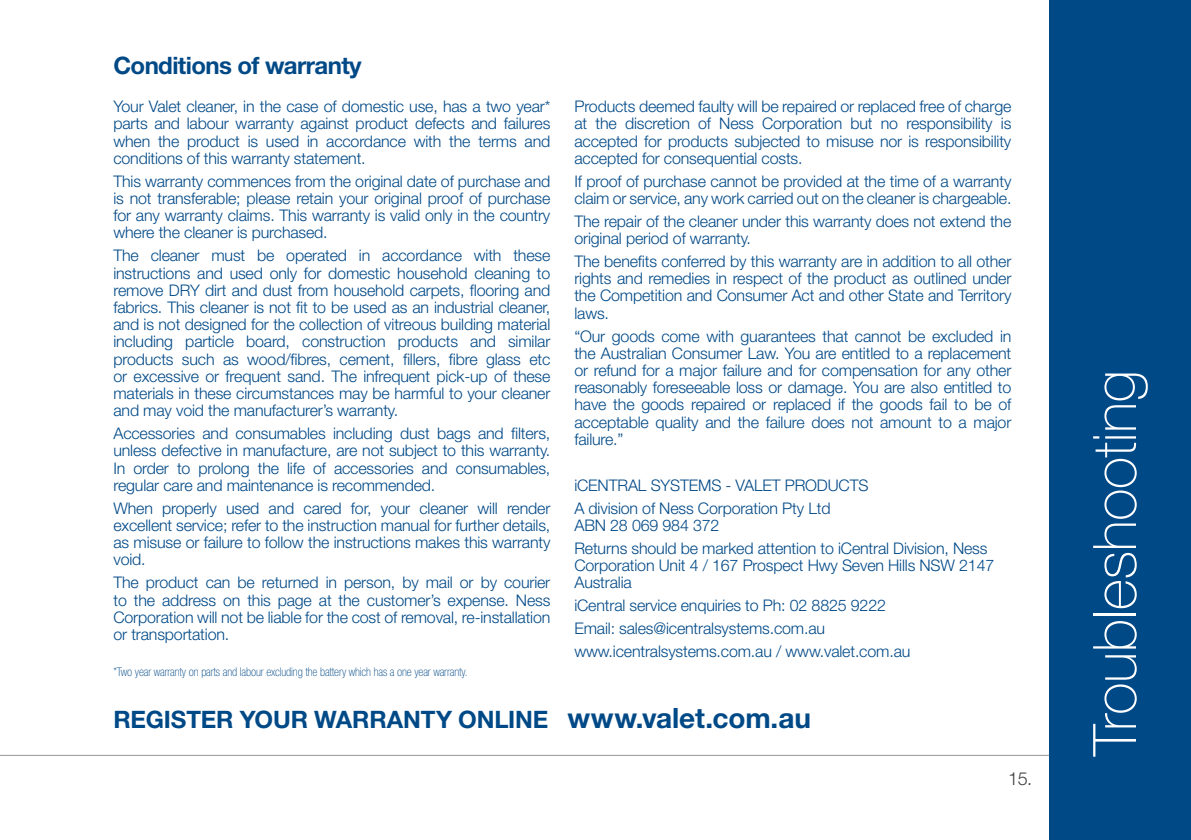
<style>
.page{position:relative;width:1191px;height:840px;background:#fff}
.page>*{position:absolute;margin:0;border:0;box-sizing:border-box;transform-origin:0 0}
.t1{font:100 60px "Helvetica Neue LT Std";letter-spacing:-.01em;color:#fff}
.t2{font:700 28px "Helvetica Neue LT Std";letter-spacing:-.005em;color:#004987}
.t3{font:700 24px "Helvetica Neue LT Std";letter-spacing:-.025em;color:#004987}
.t4{font:700 24px "Helvetica Neue LT Std";letter-spacing:-.005em;color:#004987}
.t5{font:300 18px "Helvetica Neue LT Std";color:#414042}
.t6{font:300 16px/17.2px "Helvetica Neue LT Std";letter-spacing:-.01em;color:#004987;text-align:justify}
.t7{font:100 condensed 12px "Helvetica Neue LT Std";letter-spacing:-.01em;color:#004987}
</style>
<div class="page">
<div style="left:1049px;top:0;width:142px;height:839px;background:#004987"></div>
<hr style="left:0;top:754px;width:1049px;height:1px;background:#939598">
<h3 class="t3" style="left:113px;top:50px;width:250px">Conditions of warranty</h3>
<p class="t6" style="left:113px;top:98px;width:438px">Your Valet cleaner, in the case of domestic use, has a two year* parts and labour warranty against product defects and failures when the product is used in accordance with the terms and conditions of this warranty statement.</p>
<p class="t6" style="left:113px;top:172px;width:438px">This warranty commences from the original date of purchase and is not transferable; please retain your original proof of purchase for any warranty claims. This warranty is valid only in the country where the cleaner is purchased.</p>
<p class="t6" style="left:113px;top:246px;width:438px">The cleaner must be operated in accordance with these instructions and used only for domestic household cleaning to remove DRY dirt and dust from household carpets, flooring and fabrics. This cleaner is not fit to be used as an industrial cleaner, and is not designed for the collection of vitreous building material including particle board, construction products and similar products such as wood/fibres, cement, fillers, fibre glass etc or excessive or frequent sand. The infrequent pick-up of these materials in these circumstances may be harmful to your cleaner and may void the manufacturer’s warranty.</p>
<p class="t6" style="left:113px;top:424px;width:438px">Accessories and consumables including dust bags and filters, unless defective in manufacture, are not subject to this warranty.<br>In order to prolong the life of accessories and consumables, regular care and maintenance is recommended.</p>
<p class="t6" style="left:113px;top:499px;width:438px">When properly used and cared for, your cleaner will render excellent service; refer to the instruction manual for further details, as misuse or failure to follow the instructions makes this warranty void.</p>
<p class="t6" style="left:113px;top:573px;width:438px">The product can be returned in person, by mail or by courier to the address on this page at the customer’s expense. Ness Corporation will not be liable for the cost of removal, re-installation or transportation.</p>
<p class="t6" style="left:574px;top:97px;width:438px">Products deemed faulty will be repaired or replaced free of charge at the discretion of Ness Corporation but no responsibility is accepted for products subjected to misuse nor is responsibility accepted for consequential costs.</p>
<p class="t6" style="left:574px;top:172px;width:438px">If proof of purchase cannot be provided at the time of a warranty claim or service, any work carried out on the cleaner is chargeable.</p>
<p class="t6" style="left:574px;top:212px;width:438px">The repair of the cleaner under this warranty does not extend the original period of warranty.</p>
<p class="t6" style="left:574px;top:252px;width:438px">The benefits conferred by this warranty are in addition to all other rights and remedies in respect of the product as outlined under the Competition and Consumer Act and other State and Territory laws.</p>
<p class="t6" style="left:574px;top:327px;width:438px">“Our goods come with guarantees that cannot be excluded in the Australian Consumer Law. You are entitled to a replacement or refund for a major failure and for compensation for any other reasonably foreseeable loss or damage. You are also entitled to have the goods repaired or replaced if the goods fail to be of acceptable quality and the failure does not amount to a major failure.”</p>
<p class="t6" style="left:574px;top:475px;width:25px">iCentral</p>
<p class="t6" style="left:650px;top:475px;width:21px">Systems</p>
<p class="t6" style="left:574px;top:473px;width:295px;line-height:22.8px;text-indent:151px">- VALET PRODUCTS<br>A division of Ness Corporation Pty Ltd</p>
<p class="t6" style="left:574px;top:513px;width:414px;line-height:22.8px">ABN 28 069 984 372<br>Returns should be marked attention to iCentral Division, Ness</p>
<p class="t6" style="left:574px;top:556px;width:421px">Corporation Unit 4 / 167 Prospect Hwy Seven Hills NSW 2147<br>Australia</p>
<p class="t6" style="left:574px;top:593px;width:337px;line-height:22.8px;text-align:left">iCentral service enquiries to Ph: 02 8825 9222<br>Email: sales@icentralsystems.com.au www.icentralsystems.com.au / www.valet.com.au</p>
<p class="t7" style="left:113px;top:665px;width:356px">*Two year warranty on parts and labour excluding the battery which has a one year warranty.</p>
<h3 class="t3" style="left:113px;top:704px;width:33px">Register</h3>
<h3 class="t3" style="left:240px;top:704px;width:33px">Your</h3>
<h3 class="t4" style="left:314px;top:704px;width:208px">WARRANTY Online</h3>
<h2 class="t2" style="left:567px;top:700px;width:245px">www.valet.com.au</h2>
<p class="t5" style="left:1008px;top:766px;width:25px">15.</p>
<h1 class="t1" style="left:1080px;top:755px;width:387px;rotate:-90deg">Troubleshooting</h1>
</div>
